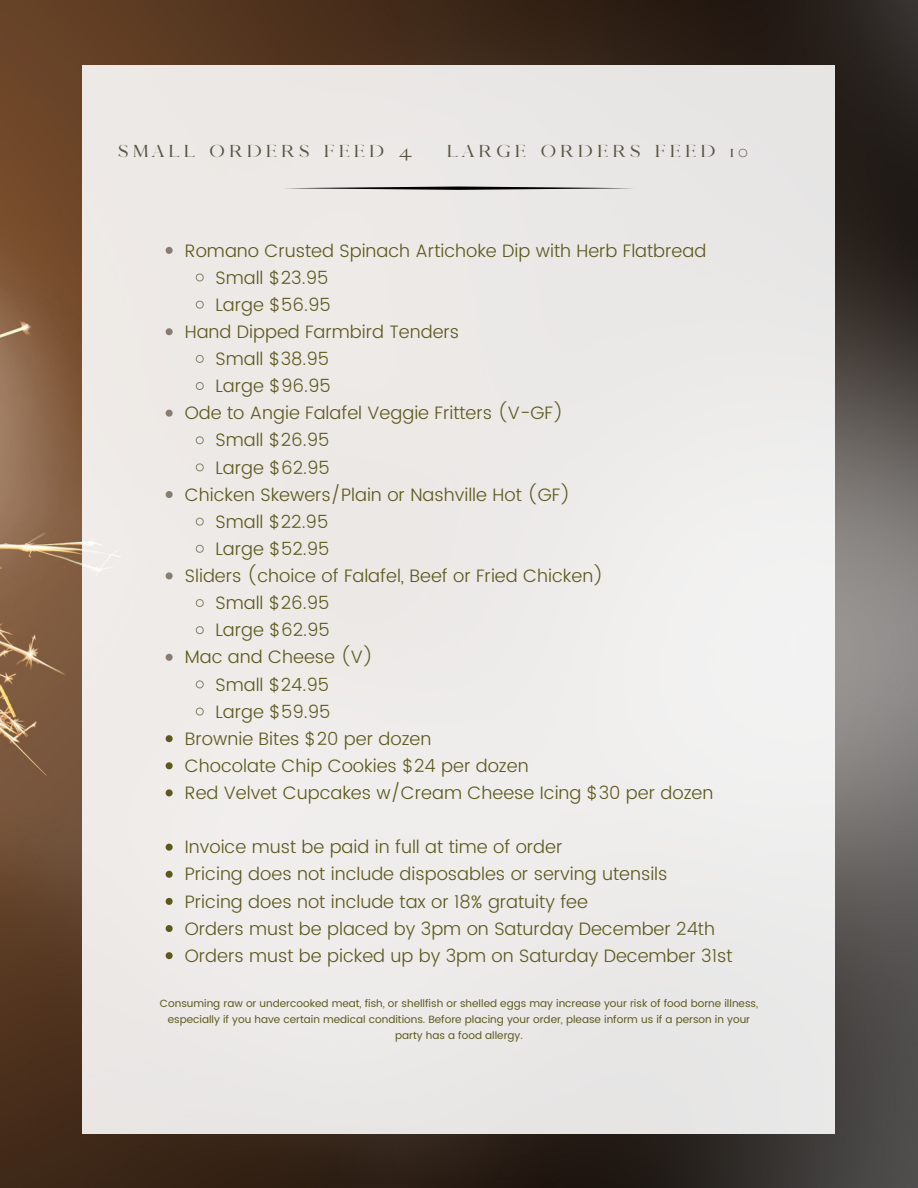
<style>
.page{position:relative;width:918px;height:1188px;background:#fff}
.page>*{position:absolute;margin:0;border:0;box-sizing:border-box;transform-origin:0 0}
.t1{font:300 18px "Poppins";color:#5d581d}
.t2{font:16.5px "Pierson";letter-spacing:.27em;color:#585242}
.t3{font:10.5px/15.8px "Poppins";color:#5d581d;text-align:center}
</style>
<div class="page">
<img style="left:0;top:0;width:918px;height:1188px">
<div style="left:83px;top:65px;width:752px;height:1069px;background:#edeae8"></div>
<svg style="left:166px;top:247px;width:7px;height:7px"></svg>
<svg style="left:195px;top:273px;width:9px;height:9px"></svg>
<svg style="left:195px;top:300px;width:9px;height:9px"></svg>
<svg style="left:166px;top:328px;width:7px;height:7px"></svg>
<svg style="left:195px;top:354px;width:9px;height:9px"></svg>
<svg style="left:195px;top:382px;width:9px;height:8px"></svg>
<svg style="left:166px;top:410px;width:7px;height:7px"></svg>
<svg style="left:195px;top:436px;width:9px;height:9px"></svg>
<svg style="left:195px;top:463px;width:9px;height:9px"></svg>
<svg style="left:166px;top:491px;width:7px;height:7px"></svg>
<svg style="left:195px;top:517px;width:9px;height:9px"></svg>
<svg style="left:195px;top:544px;width:9px;height:9px"></svg>
<svg style="left:166px;top:572px;width:7px;height:7px"></svg>
<svg style="left:195px;top:599px;width:9px;height:8px"></svg>
<svg style="left:195px;top:626px;width:9px;height:9px"></svg>
<svg style="left:166px;top:654px;width:7px;height:7px"></svg>
<svg style="left:195px;top:680px;width:9px;height:9px"></svg>
<svg style="left:195px;top:707px;width:9px;height:9px"></svg>
<svg style="left:166px;top:735px;width:7px;height:7px"></svg>
<svg style="left:166px;top:762px;width:7px;height:7px"></svg>
<svg style="left:166px;top:789px;width:7px;height:7px"></svg>
<svg style="left:166px;top:844px;width:7px;height:7px"></svg>
<svg style="left:166px;top:871px;width:7px;height:7px"></svg>
<svg style="left:166px;top:898px;width:7px;height:7px"></svg>
<svg style="left:166px;top:925px;width:7px;height:7px"></svg>
<svg style="left:166px;top:952px;width:7px;height:7px"></svg>
<svg style="left:285px;top:187px;width:348px;height:3px"></svg>
<p class="t2" style="left:118px;top:141px;width:295px">SMALL ORDERS FEED 4</p>
<p class="t2" style="left:447px;top:141px;width:302px">LARGE ORDERS FEED 10</p>
<p class="t1" style="left:185px;top:240px;width:523px">Romano Crusted Spinach Artichoke Dip with Herb Flatbread</p>
<p class="t1" style="left:215px;top:267px;width:114px">Small $23.95</p>
<p class="t1" style="left:215px;top:294px;width:117px">Large $56.95</p>
<p class="t1" style="left:185px;top:321px;width:276px">Hand Dipped Farmbird Tenders</p>
<p class="t1" style="left:215px;top:348px;width:115px">Small $38.95</p>
<p class="t1" style="left:215px;top:375px;width:117px">Large $96.95</p>
<p class="t1" style="left:185px;top:403px;width:380px">Ode to Angie Falafel Veggie Fritters (V-GF)</p>
<p class="t1" style="left:215px;top:430px;width:116px">Small $26.95</p>
<p class="t1" style="left:215px;top:457px;width:116px">Large $62.95</p>
<p class="t1" style="left:185px;top:484px;width:387px">Chicken Skewers/Plain or Nashville Hot (GF)</p>
<p class="t1" style="left:215px;top:511px;width:114px">Small $22.95</p>
<p class="t1" style="left:215px;top:538px;width:116px">Large $52.95</p>
<p class="t1" style="left:185px;top:565px;width:420px">Sliders (choice of Falafel, Beef or Fried Chicken)</p>
<p class="t1" style="left:215px;top:592px;width:116px">Small $26.95</p>
<p class="t1" style="left:215px;top:620px;width:116px">Large $62.95</p>
<p class="t1" style="left:185px;top:647px;width:190px">Mac and Cheese (V)</p>
<p class="t1" style="left:215px;top:674px;width:115px">Small $24.95</p>
<p class="t1" style="left:215px;top:701px;width:117px">Large $59.95</p>
<p class="t1" style="left:185px;top:728px;width:248px">Brownie Bites $20 per dozen</p>
<p class="t1" style="left:185px;top:755px;width:345px">Chocolate Chip Cookies $24 per dozen</p>
<p class="t1" style="left:185px;top:782px;width:530px">Red Velvet Cupcakes w/Cream Cheese Icing $30 per dozen</p>
<p class="t1" style="left:185px;top:837px;width:379px">Invoice must be paid in full at time of order</p>
<p class="t1" style="left:185px;top:864px;width:484px">Pricing does not include disposables or serving utensils</p>
<p class="t1" style="left:185px;top:891px;width:405px">Pricing does not include tax or 18% gratuity fee</p>
<p class="t1" style="left:185px;top:918px;width:532px">Orders must be placed by 3pm on Saturday December 24th</p>
<p class="t1" style="left:185px;top:945px;width:549px">Orders must be picked up by 3pm on Saturday December 31st</p>
<p class="t3" style="left:160px;top:996px;width:600px">Consuming raw or undercooked meat, fish, or shellfish or shelled eggs may increase your risk of food borne illness, especially if you have certain medical conditions. Before placing your order, please inform us if a person in your party has a food allergy.</p>
</div>
